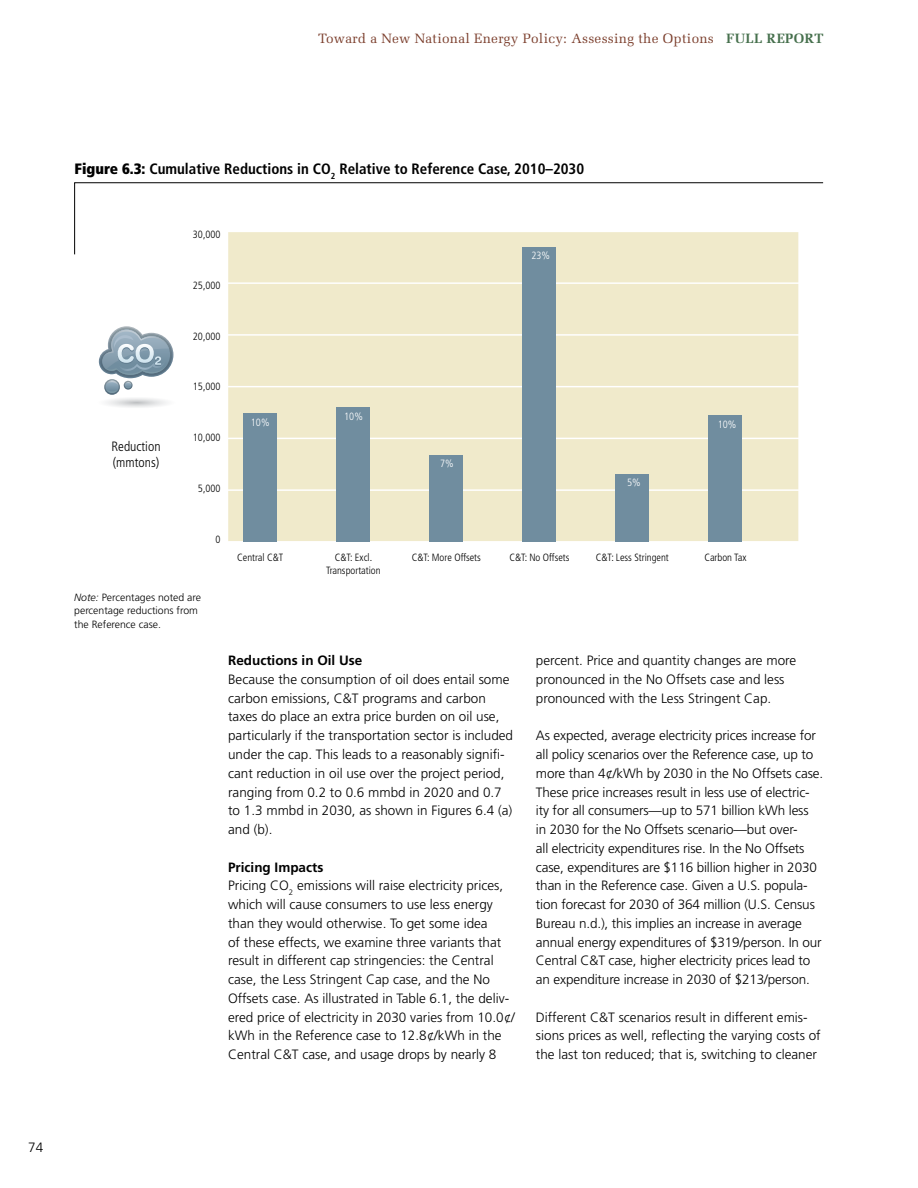
<style>
.page{position:relative;width:918px;height:1188px;background:#fff}
.page>*{position:absolute;margin:0;border:0;box-sizing:border-box;transform-origin:0 0}
.t1{font:700 condensed 15px "Frutiger";color:#000}
.t2{font:300 13.5px/18.8px "Frutiger";color:#000}
.t3{font:13.5px "Melior";letter-spacing:.02em;color:#7b3e2c}
.t4{font:700 13.5px "Frutiger";color:#000}
.t5{font:300 condensed 13.5px/16.2px "Frutiger";color:#000}
.t6{font:300 condensed 10.5px/12.6px "Frutiger";color:#000;text-align:center}
.t7{font:300 10.5px/13.5px "Frutiger";color:#000}
.t8{font:300 condensed 10.5px "Frutiger";color:#fff}
.s1{font-weight:700;color:#46704d}
.s2{font-weight:900}
.s3{font-style:italic}
.s4{font-weight:700}
</style>
<div class="page">
<div style="left:228px;top:232px;width:570px;height:309px;background:#f0eacb"></div>
<hr style="left:228px;top:386px;width:571px;height:1px;background:#fff">
<hr style="left:228px;top:334px;width:571px;height:2px;background:#fff">
<hr style="left:228px;top:282px;width:571px;height:2px;background:#fff">
<hr style="left:228px;top:438px;width:571px;height:1px;background:#fff">
<svg style="left:98px;top:326px;width:76px;height:81px"></svg>
<hr style="left:228px;top:489px;width:571px;height:2px;background:#fff">
<div style="left:243px;top:414px;width:34px;height:128px;background:#708d9f"></div>
<div style="left:336px;top:408px;width:34px;height:134px;background:#708d9f"></div>
<div style="left:429px;top:455px;width:34px;height:87px;background:#708d9f"></div>
<div style="left:522px;top:247px;width:34px;height:295px;background:#708d9f"></div>
<div style="left:615px;top:475px;width:34px;height:67px;background:#708d9f"></div>
<div style="left:708px;top:416px;width:34px;height:126px;background:#708d9f"></div>
<svg style="left:74px;top:182px;width:750px;height:73px"></svg>
<p class="t3" style="left:318px;top:30px;width:507px">Toward a New National Energy Policy: Assessing the Options <span class="s1">FULL REPORT</span></p>
<p class="t1" style="left:75px;top:160px;width:511px"><span class="s2">Figure 6.3:</span> Cumulative Reductions in CO<sub>2</sub> Relative to Reference Case, 2010–2030</p>
<p class="t6" style="left:193px;top:228px;width:29px">30,000</p>
<p class="t6" style="left:193px;top:279px;width:29px">25,000</p>
<p class="t8" style="left:531px;top:249px;width:20px">23%</p>
<p class="t5" style="left:112px;top:439px;width:51px">Reduction (mmtons)</p>
<p class="t6" style="left:193px;top:330px;width:29px">20,000</p>
<p class="t6" style="left:193px;top:381px;width:29px">15,000</p>
<p class="t6" style="left:193px;top:432px;width:29px">10,000</p>
<p class="t6" style="left:198px;top:483px;width:24px">5,000</p>
<p class="t8" style="left:251px;top:417px;width:20px">10%</p>
<p class="t8" style="left:344px;top:410px;width:20px">10%</p>
<p class="t8" style="left:440px;top:457px;width:15px">7%</p>
<p class="t8" style="left:627px;top:476px;width:15px">5%</p>
<p class="t8" style="left:718px;top:418px;width:20px">10%</p>
<p class="t7" style="left:74px;top:590px;width:128px"><span class="s3">Note:</span> Percentages noted are percentage reductions from the Reference case.</p>
<p class="t6" style="left:216px;top:533px;width:7px">0</p>
<p class="t6" style="left:237px;top:552px;width:48px">Central C&amp;T</p>
<p class="t6" style="left:326px;top:552px;width:56px">C&amp;T: Excl.<br>Transportation</p>
<p class="t6" style="left:412px;top:552px;width:71px">C&amp;T: More Offsets</p>
<p class="t6" style="left:509px;top:552px;width:62px">C&amp;T: No Offsets</p>
<p class="t6" style="left:596px;top:552px;width:74px">C&amp;T: Less Stringent</p>
<p class="t6" style="left:704px;top:552px;width:44px">Carbon Tax</p>
<p class="t4" style="left:228px;top:653px;width:136px">Reductions in Oil Use</p>
<p class="t2" style="left:228px;top:670px;width:286px">Because the consumption of oil does entail some carbon emissions, C &amp;T programs and carbon taxes do place an extra price burden on oil use, particularly if the transportation sector is included under the cap. This leads to a reasonably signifi&shy;cant reduction in oil use over the project period, ranging from 0.2 to 0.6 mmbd in 2020 and 0.7 to 1.3 mmbd in 2030, as shown in Figures 6.4 (a) and (b).</p>
<p class="t2" style="left:228px;top:857px;width:288px"><span class="s4">Pricing Impacts<br></span>Pricing CO<sub>2</sub> emissions will raise electricity prices, which will cause consumers to use less energy than they would otherwise. To get some idea<br>of these effects, we examine three variants that result in different cap stringencies: the Central case, the Less Stringent Cap case, and the No Offsets case. As illustrated in Table 6.1, the deliv&shy;ered price of electricity in 2030 varies from 10.0¢/ kWh in the Reference case to 12.8¢/kWh in the<br>C entral C&amp;T case, and usage drops by nearly 8</p>
<p class="t2" style="left:536px;top:651px;width:262px">percent. Price and quantity changes are more pronounced in the No Offsets case and less pronounced with the Less Stringent C ap.</p>
<p class="t2" style="left:536px;top:726px;width:289px">As expected, average electricity prices increase for all policy scenarios over the Reference case, up to more than 4¢/kWh by 2030 in the No Offsets case.<br>These price increases result in less use of electric&shy;ity for all consumers—up to 571 billion kWh less<br>in 2030 for the No Offsets scenario—but over-<br>all electricity expenditures rise. In the No Offsets case, expenditures are $116 billion higher in 2030 than in the Reference case. Given a U .S. popula&shy;tion forecast for 2030 of 364 million (U .S. Census Bureau n.d.), this implies an increase in average annual energy expenditures of $319/person. In our Central C&amp;T case, higher electricity prices lead to an expenditure increase in 2030 of $213/person.</p>
<p class="t2" style="left:536px;top:1008px;width:286px">Different C&amp;T scenarios result in different emis&shy;sions prices as well, reflecting the varying costs of the last ton reduced; that is, switching to cleaner</p>
<p class="t2" style="left:28px;top:1138px;width:17px">74</p>
</div>
